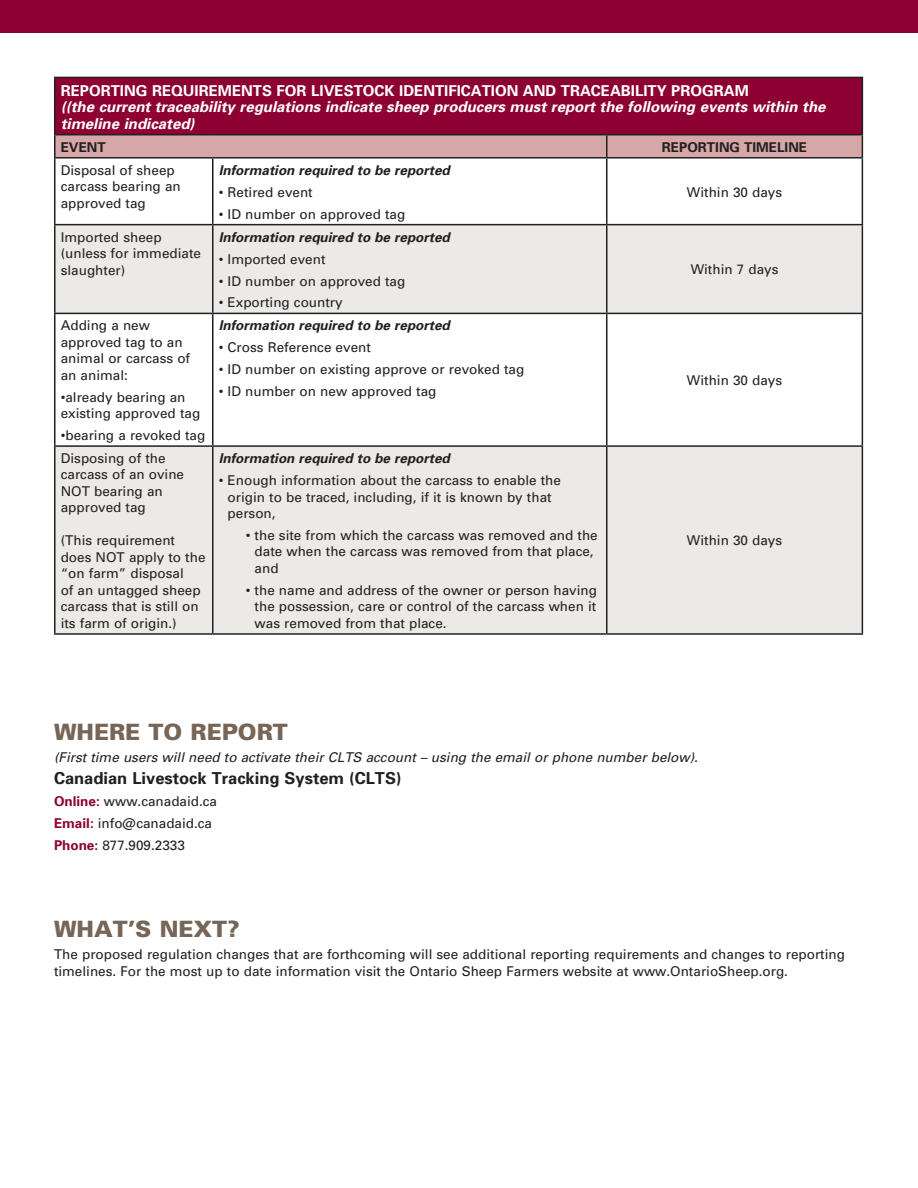
<style>
.page{position:relative;width:918px;height:1188px;background:#fff}
.page>*{position:absolute;margin:0;border:0;box-sizing:border-box;transform-origin:0 0}
.t1{font:900 22.5px "Univers";color:#776658}
.t2{font:700 16.5px "Univers";color:#231f20}
.t3{font:italic 700 15px/16.5px "Univers";color:#fff}
.t4{font:13.5px/16.5px "Univers";color:#231f20}
.t5{font:italic 700 13.5px "Univers";color:#231f20}
.t6{font:italic 13.5px "Univers";color:#231f20}
.t7{font:700 13.5px "Univers";color:#231f20}
.s1{font-style:normal}
.s2{font-weight:700;color:#8d0233}
</style>
<div class="page">
<div style="left:0;top:0;width:918px;height:32px;background:#8d0233"></div>
<div style="left:55px;top:77px;width:807px;height:58px;background:#8d0233"></div>
<svg style="left:56px;top:225px;width:806px;height:408px;fill:#eceae6"></svg>
<hr style="left:54px;top:77px;width:159px;height:1px;background:#231f20">
<hr style="left:54px;top:78px;width:2px;height:56px;background:#231f20">
<hr style="left:213px;top:77px;width:394px;height:1px;background:#231f20">
<hr style="left:607px;top:77px;width:256px;height:1px;background:#231f20">
<hr style="left:862px;top:78px;width:1px;height:56px;background:#231f20">
<hr style="left:54px;top:134px;width:159px;height:1px;background:#231f20">
<hr style="left:54px;top:135px;width:2px;height:22px;background:#231f20">
<hr style="left:213px;top:134px;width:394px;height:1px;background:#231f20">
<hr style="left:607px;top:134px;width:256px;height:1px;background:#231f20">
<div style="left:55px;top:135px;width:808px;height:22px;background:#d6a7a8"></div>
<hr style="left:54px;top:157px;width:159px;height:2px;background:#231f20">
<hr style="left:54px;top:159px;width:2px;height:65px;background:#231f20">
<hr style="left:213px;top:157px;width:394px;height:2px;background:#231f20">
<hr style="left:212px;top:159px;width:2px;height:65px;background:#231f20">
<hr style="left:607px;top:157px;width:256px;height:2px;background:#231f20">
<hr style="left:606px;top:159px;width:2px;height:65px;background:#231f20">
<hr style="left:862px;top:159px;width:1px;height:65px;background:#231f20">
<hr style="left:54px;top:224px;width:159px;height:1px;background:#231f20">
<hr style="left:54px;top:225px;width:2px;height:88px;background:#231f20">
<hr style="left:213px;top:224px;width:394px;height:1px;background:#231f20">
<hr style="left:212px;top:225px;width:2px;height:88px;background:#231f20">
<hr style="left:607px;top:224px;width:256px;height:1px;background:#231f20">
<hr style="left:606px;top:225px;width:2px;height:88px;background:#231f20">
<hr style="left:862px;top:225px;width:1px;height:88px;background:#231f20">
<hr style="left:54px;top:313px;width:159px;height:1px;background:#231f20">
<hr style="left:54px;top:314px;width:2px;height:131px;background:#231f20">
<hr style="left:213px;top:313px;width:394px;height:1px;background:#231f20">
<hr style="left:212px;top:314px;width:2px;height:131px;background:#231f20">
<hr style="left:607px;top:313px;width:256px;height:1px;background:#231f20">
<hr style="left:606px;top:314px;width:2px;height:131px;background:#231f20">
<hr style="left:862px;top:314px;width:1px;height:131px;background:#231f20">
<hr style="left:54px;top:445px;width:159px;height:2px;background:#231f20">
<hr style="left:54px;top:447px;width:2px;height:186px;background:#231f20">
<hr style="left:213px;top:445px;width:394px;height:2px;background:#231f20">
<hr style="left:212px;top:447px;width:2px;height:186px;background:#231f20">
<hr style="left:607px;top:445px;width:256px;height:2px;background:#231f20">
<hr style="left:606px;top:447px;width:2px;height:186px;background:#231f20">
<hr style="left:862px;top:447px;width:1px;height:186px;background:#231f20">
<hr style="left:54px;top:633px;width:159px;height:2px;background:#231f20">
<hr style="left:213px;top:633px;width:394px;height:2px;background:#231f20">
<hr style="left:607px;top:633px;width:256px;height:2px;background:#231f20">
<p class="t3" style="left:61px;top:82px;width:766px"><span class="s1">REPORTING REQUIREMENTS FOR LIVESTOCK IDENTIFICATION AND TRACEABILITY PROGRAM<br></span>((the current traceability regulations indicate sheep producers must report the following events within the timeline indicated)</p>
<p class="t7" style="left:61px;top:138px;width:46px">EVENT</p>
<p class="t7" style="left:662px;top:138px;width:147px">REPORTING TIMELINE</p>
<p class="t4" style="left:61px;top:161px;width:122px">Disposal of sheep carcass bearing an approved tag</p>
<p class="t5" style="left:219px;top:161px;width:233px">Information required to be reported</p>
<p class="t4" style="left:687px;top:183px;width:97px">Within 30 days</p>
<p class="t4" style="left:219px;top:183px;width:96px">• Retired event</p>
<p class="t4" style="left:219px;top:205px;width:188px">• ID number on approved tag</p>
<p class="t4" style="left:61px;top:228px;width:142px">Imported sheep (unless for immediate slaughter)</p>
<p class="t5" style="left:219px;top:228px;width:233px">Information required to be reported</p>
<p class="t4" style="left:219px;top:250px;width:108px">• Imported event</p>
<p class="t4" style="left:219px;top:272px;width:188px">• ID number on approved tag</p>
<p class="t4" style="left:219px;top:294px;width:125px">• Exporting country</p>
<p class="t4" style="left:61px;top:317px;width:131px">Adding a new approved tag to an animal or carcass of an animal:</p>
<p class="t4" style="left:61px;top:388px;width:141px">•already bearing an existing approved tag</p>
<p class="t4" style="left:61px;top:427px;width:146px">•bearing a revoked tag</p>
<p class="t4" style="left:61px;top:450px;width:125px">Disposing of the carcass of an ovine<br>NOT bearing an approved tag</p>
<p class="t4" style="left:61px;top:532px;width:146px">(This requirement does NOT apply to the “on farm” disposal<br>of an untagged sheep carcass that is still on its farm of origin.)</p>
<p class="t5" style="left:219px;top:317px;width:233px">Information required to be reported</p>
<p class="t4" style="left:219px;top:339px;width:154px">• Cross Reference event</p>
<p class="t4" style="left:219px;top:361px;width:307px">• ID number on existing approve or revoked tag</p>
<p class="t4" style="left:219px;top:383px;width:219px">• ID number on new approved tag</p>
<p class="t5" style="left:219px;top:450px;width:233px">Information required to be reported</p>
<p class="t4" style="left:228px;top:472px;width:335px;text-indent:-9px">• Enough information about the carcass to enable the origin to be traced, including, if it is known by that person,</p>
<p class="t4" style="left:255px;top:527px;width:345px;text-indent:-9px">• the site from which the carcass was removed and the date when the carcass was removed from that place, and</p>
<p class="t4" style="left:255px;top:582px;width:344px;text-align:justify;text-indent:-9px">• the name and address of the owner or person having the possession, care or control of the carcass when it was removed from that place.</p>
<p class="t4" style="left:691px;top:261px;width:89px">Within 7 days</p>
<p class="t4" style="left:687px;top:372px;width:97px">Within 30 days</p>
<p class="t4" style="left:687px;top:532px;width:97px">Within 30 days</p>
<p class="t1" style="left:54px;top:718px;width:235px">WHERE TO REPORT</p>
<p class="t6" style="left:54px;top:749px;width:646px">(First time users will need to activate their CLTS account – using the email or phone number below).</p>
<p class="t2" style="left:54px;top:768px;width:349px">Canadian Livestock Tracking System (CLTS)</p>
<p class="t4" style="left:54px;top:793px;width:165px"><span class="s2">Online:</span> www.canadaid.ca</p>
<p class="t4" style="left:54px;top:815px;width:160px"><span class="s2">Email:</span> info@canadaid.ca</p>
<p class="t4" style="left:54px;top:836px;width:132px"><span class="s2">Phone:</span> 877.909.2333</p>
<p class="t1" style="left:54px;top:915px;width:187px">WHAT’S NEXT?</p>
<p class="t4" style="left:54px;top:946px;width:793px">The proposed regulation changes that are forthcoming will see additional reporting requirements and changes to reporting timelines. For the most up to date information visit the Ontario Sheep Farmers website at www.OntarioSheep.org.</p>
</div>
